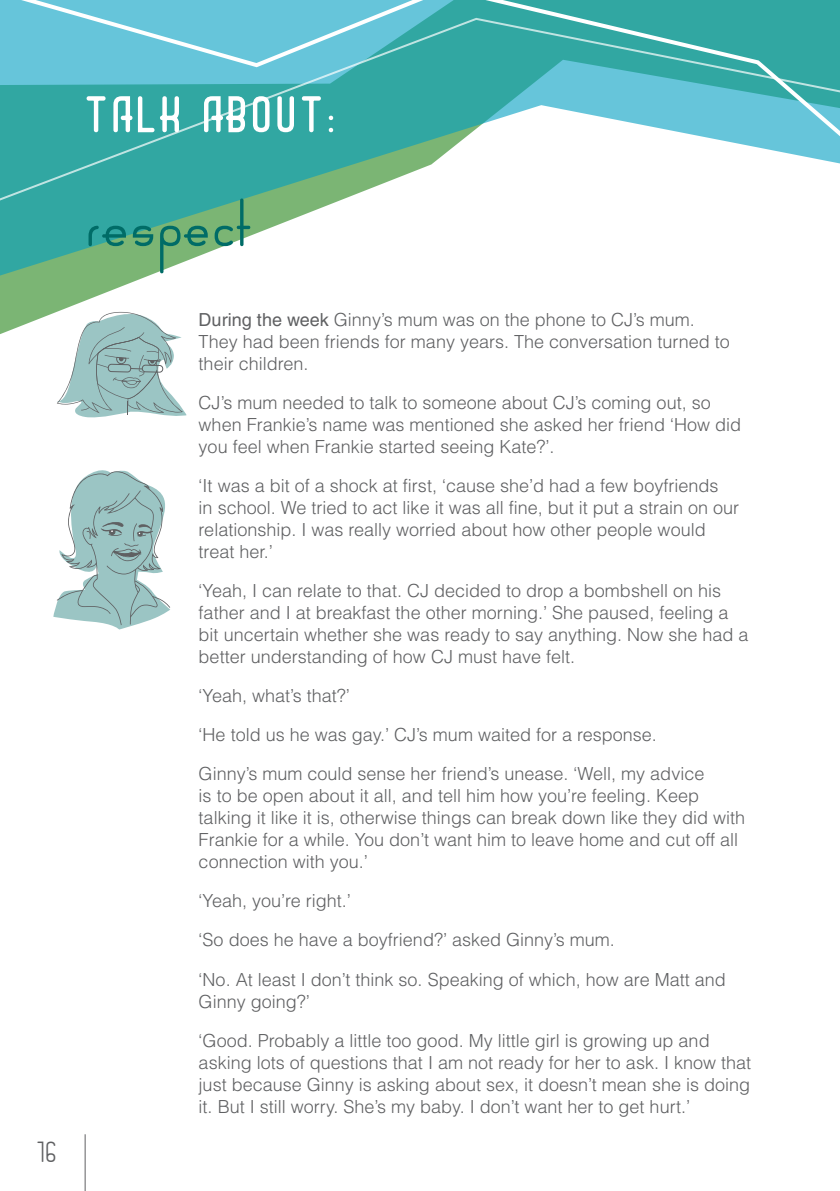
<style>
.page{position:relative;width:840px;height:1191px;background:#fff}
.page>*{position:absolute;margin:0;border:0;box-sizing:border-box;transform-origin:0 0}
.t1{font:70px "Sanserifing";color:#006c67}
.t2{font:50px "Sanserifing";letter-spacing:.1em;color:#fff}
.t3{font:30px "Sanserifing";color:#5f6062}
.t4{font:300 18px/22px "Helvetica";color:#5f6062}
.s1{font-weight:400}
</style>
<div class="page">
<hr style="left:85px;top:1134px;width:1px;height:57px;background:#5f6062">
<svg style="left:0;top:284px;width:127px;height:50px;fill:#7bb574"></svg>
<svg style="left:0;top:213px;width:308px;height:71px"></svg>
<svg style="left:0;top:0;width:839px;height:213px"></svg>
<svg style="left:85px;top:95px;width:95px;height:39px"></svg>
<svg style="left:203px;top:95px;width:43px;height:39px"></svg>
<svg style="left:252px;top:95px;width:82px;height:39px"></svg>
<svg style="left:53px;top:470px;width:117px;height:159px"></svg>
<svg style="left:57px;top:309px;width:129px;height:109px"></svg>
<h3 class="t3" style="left:36px;top:1134px;width:22px">16</h3>
<h2 class="t2" style="left:85px;top:85px;width:251px">talk about:</h2>
<h1 class="t1" style="left:85px;top:182px;width:166px">respect</h1>
<p class="t4" style="left:198px;top:309px;width:532px"><span class="s1">During the week</span> Ginny’s mum was on the phone to CJ’s mum.<br>They had been friends for many years. The conversation turned to their children.</p>
<p class="t4" style="left:198px;top:392px;width:543px">CJ’s mum needed to talk to someone about CJ’s coming out, so when Frankie’s name was mentioned she asked her friend ‘How did you feel when Frankie started seeing Kate?’.</p>
<p class="t4" style="left:198px;top:475px;width:541px">‘It was a bit of a shock at first, ‘cause she’d had a few boyfriends<br>in school. We tried to act like it was all fine, but it put a strain on our relationship. I was really worried about how other people would treat her.’</p>
<p class="t4" style="left:198px;top:580px;width:551px">‘Yeah, I can relate to that. CJ decided to drop a bombshell on his father and I at breakfast the other morning.’ She paused, feeling a bit uncertain whether she was ready to say anything. Now she had a better understanding of how CJ must have felt.</p>
<p class="t4" style="left:198px;top:676px;width:507px;line-height:39px">‘Yeah, what’s that?’<br>‘He told us he was gay.’ CJ’s mum waited for a response.<br>Ginny’s mum could sense her friend’s unease. ‘Well, my advice</p>
<p class="t4" style="left:198px;top:785px;width:547px">is to be open about it all, and tell him how you’re feeling. Keep talking it like it is, otherwise things can break down like they did with Frankie for a while. You don’t want him to leave home and cut off all connection with you.’</p>
<p class="t4" style="left:198px;top:881px;width:528px;line-height:39px">‘Yeah, you’re right.’<br>‘So does he have a boyfriend?’ asked Ginny’s mum.<br>‘No. At least I don’t think so. Speaking of which, how are Matt and</p>
<p class="t4" style="left:198px;top:981px;width:512px;line-height:39px">Ginny going?’<br>‘Good. Probably a little too good. My little girl is growing up and</p>
<p class="t4" style="left:198px;top:1051px;width:553px;text-align:justify">asking lots of questions that I am not ready for her to ask. I know that just because Ginny is asking about sex, it doesn’t mean she is doing it. But I still worry. She’s my baby. I don’t want her to get hurt.’</p>
</div>
